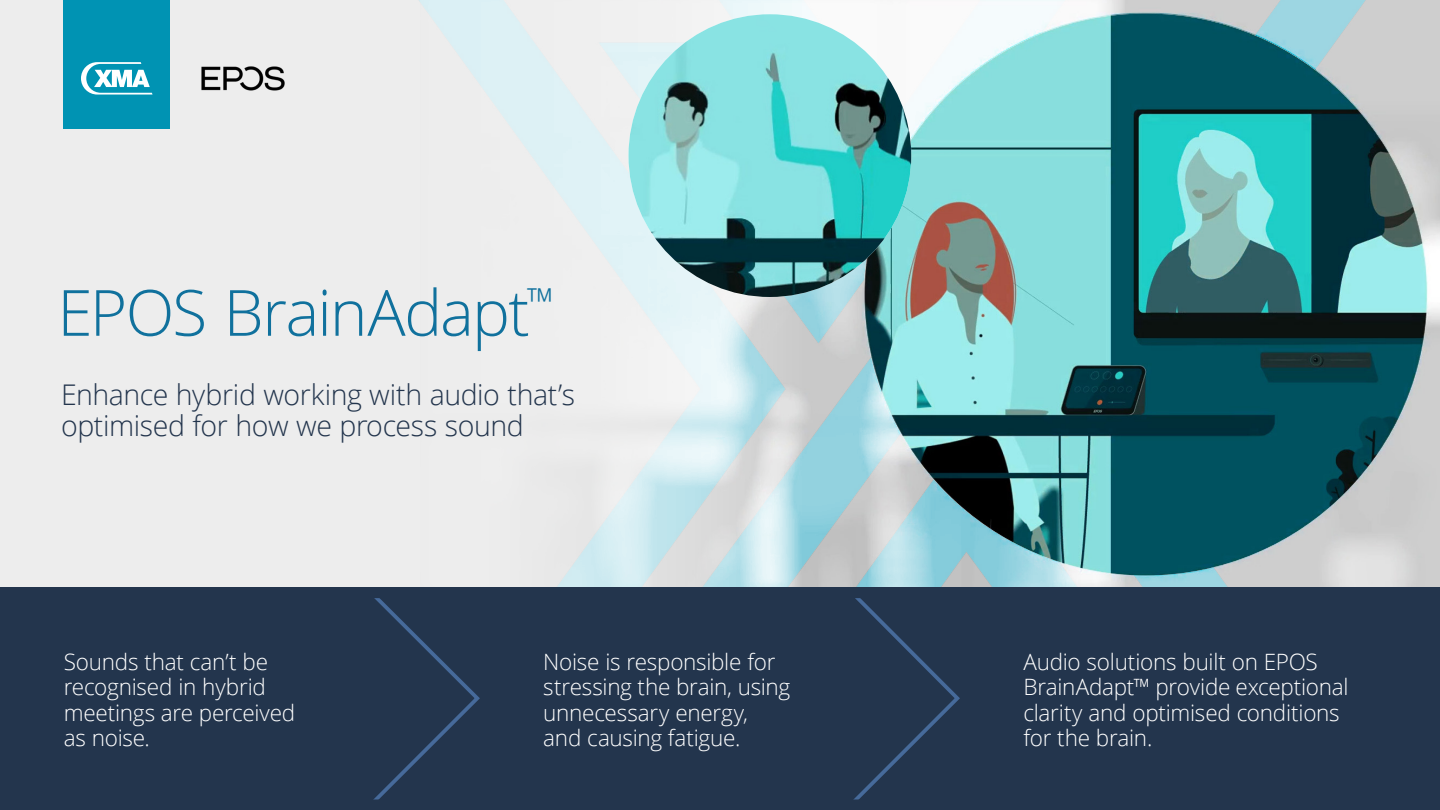
<style>
.page{position:relative;width:1440px;height:810px;background:#fff}
.page>*{position:absolute;margin:0;border:0;box-sizing:border-box;transform-origin:0 0}
.t1{font:300 63.75px "Open Sans";letter-spacing:-.025em;color:#10719d}
.t2{font:300 28.5px/31.5px "Open Sans";letter-spacing:-.015em;color:#23354d}
.t3{font:300 22.5px/25.5px "Open Sans";letter-spacing:-.01em;color:#fff}
</style>
<div class="page">
<div style="left:0;top:0;width:801px;height:810px;background:#ededed"></div>
<div style="left:64px;top:0;width:106px;height:129px;background:#0093b4"></div>
<svg style="left:81px;top:62px;width:72px;height:33px"></svg>
<img style="left:201px;top:66px;width:84px;height:25px">
<img style="left:364px;top:0;width:1056px;height:588px">
<img style="left:864px;top:14px;width:564px;height:562px">
<img style="left:628px;top:14px;width:283px;height:283px;border-radius:141px">
<div style="left:0;top:588px;width:1440px;height:222px;background:#23354d"></div>
<svg style="left:374px;top:599px;width:106px;height:200px"></svg>
<svg style="left:854px;top:599px;width:106px;height:200px"></svg>
<h1 class="t1" style="left:57px;top:269px;width:498px">EPOS BrainAdapt<sup>™</sup></h1>
<p class="t2" style="left:61px;top:378px;width:516px">Enhance hybrid working with audio that’s optimised for how we process sound</p>
<p class="t3" style="left:64px;top:648px;width:233px">Sounds that can’t be recognised in hybrid meetings are perceived as noise.</p>
<p class="t3" style="left:543px;top:648px;width:248px">Noise is responsible for stressing the brain, using unnecessary energy, and causing fatigue.</p>
<p class="t3" style="left:1023px;top:648px;width:327px">Audio solutions built on EPOS<br>BrainAdapt™ provide exceptional clarity and optimised conditions for the brain.</p>
</div>
